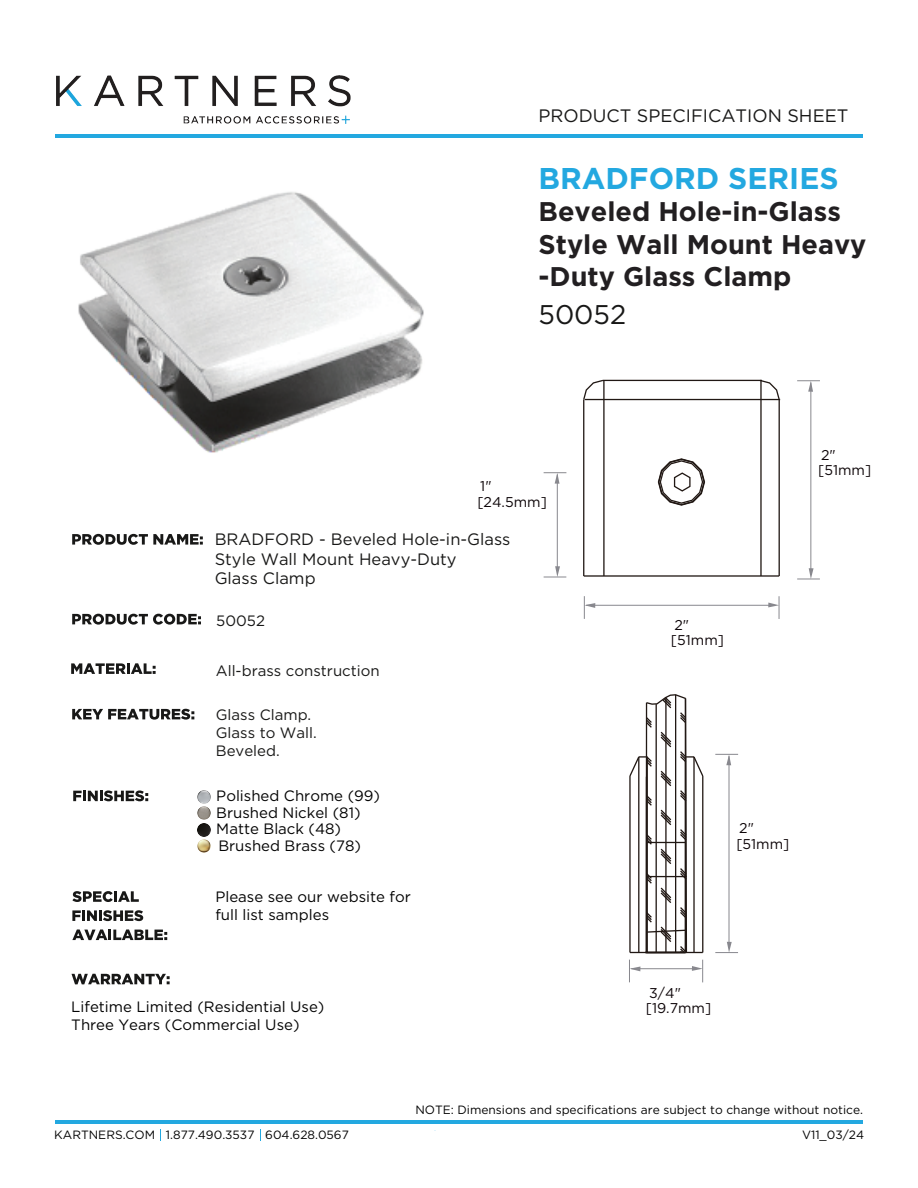
<style>
.page{position:relative;width:918px;height:1188px;background:#fff}
.page>*{position:absolute;margin:0;border:0;box-sizing:border-box;transform-origin:0 0}
.t1{font:700 30px "Gotham";color:#23a8e0}
.t2{font:700 27px/32.4px "Gotham";color:#221f21}
.t3{font:27px "Gotham";color:#181817}
.t4{font:18px "Gotham";color:#181817}
.t5{font:16.5px/19.8px "Gotham";color:#181817}
.t6{font:15px/16.6px "Gotham";color:#030303}
.t7{font:15px/18px "Gotham";color:#181817}
.t8{font:14.1px/15.5px "Gotham";color:#0e0609}
.t9{font:12px "Gotham";color:#030303}
</style>
<div class="page">
<hr style="left:55px;top:134px;width:808px;height:4px;background:#23a8e0">
<hr style="left:55px;top:1120px;width:808px;height:4px;background:#23a8e0">
<img style="left:56px;top:76px;width:295px;height:48px">
<svg style="left:72px;top:534px;width:131px;height:11px"></svg>
<svg style="left:72px;top:614px;width:129px;height:11px"></svg>
<svg style="left:73px;top:790px;width:75px;height:11px"></svg>
<svg style="left:72px;top:709px;width:122px;height:11px"></svg>
<svg style="left:72px;top:974px;width:98px;height:10px"></svg>
<svg style="left:71px;top:663px;width:85px;height:11px"></svg>
<svg style="left:72px;top:891px;width:67px;height:11px"></svg>
<svg style="left:72px;top:910px;width:71px;height:11px"></svg>
<svg style="left:72px;top:929px;width:95px;height:11px"></svg>
<img style="left:78px;top:192px;width:346px;height:261px">
<svg style="left:629px;top:694px;width:75px;height:260px"></svg>
<hr style="left:646px;top:952px;width:40px;height:1px;background:#211814">
<hr style="left:583px;top:400px;width:1px;height:176px;background:#211814">
<hr style="left:584px;top:575px;width:195px;height:2px;background:#211814">
<hr style="left:779px;top:400px;width:1px;height:176px;background:#211814">
<hr style="left:603px;top:380px;width:159px;height:1px;background:#211814">
<svg style="left:758px;top:379px;width:23px;height:22px"></svg>
<svg style="left:583px;top:379px;width:22px;height:22px"></svg>
<hr style="left:603px;top:380px;width:2px;height:196px;background:#211814">
<hr style="left:760px;top:380px;width:2px;height:196px;background:#211814">
<hr style="left:585px;top:399px;width:195px;height:1px;background:#211814">
<svg style="left:657px;top:458px;width:48px;height:48px"></svg>
<hr style="left:557px;top:475px;width:1px;height:93px;background:#88888e">
<svg style="left:544px;top:566px;width:22px;height:12px"></svg>
<svg style="left:544px;top:472px;width:22px;height:12px"></svg>
<hr style="left:810px;top:383px;width:1px;height:187px;background:#88888e">
<svg style="left:797px;top:568px;width:23px;height:12px"></svg>
<svg style="left:797px;top:380px;width:23px;height:12px"></svg>
<hr style="left:729px;top:756px;width:1px;height:187px;background:#88888e">
<svg style="left:715px;top:942px;width:23px;height:11px"></svg>
<svg style="left:715px;top:754px;width:23px;height:11px"></svg>
<hr style="left:586px;top:605px;width:184px;height:1px;background:#88888e">
<svg style="left:768px;top:596px;width:12px;height:23px"></svg>
<svg style="left:584px;top:596px;width:11px;height:23px"></svg>
<hr style="left:631px;top:968px;width:62px;height:1px;background:#88888e">
<svg style="left:692px;top:960px;width:11px;height:22px"></svg>
<svg style="left:629px;top:960px;width:11px;height:22px"></svg>
<svg style="left:197px;top:790px;width:13px;height:62px"></svg>
<p class="t4" style="left:539px;top:105px;width:311px">PRODUCT SPECIFICATION SHEET</p>
<h1 class="t1" style="left:538px;top:161px;width:302px">BRADFORD SERIES</h1>
<h2 class="t2" style="left:539px;top:195px;width:329px">Beveled Hole-in-Glass<br>Style Wall Mount Heavy -Duty Glass Clamp</h2>
<h2 class="t3" style="left:538px;top:299px;width:89px">50052</h2>
<p class="t8" style="left:477px;top:478px;width:71px">1" [24.5mm]</p>
<p class="t5" style="left:215px;top:529px;width:297px">BRADFORD - Beveled Hole-in-Glass<br>Style Wall Mount Heavy-Duty<br>Glass Clamp</p>
<p class="t7" style="left:216px;top:612px;width:50px">50052</p>
<p class="t7" style="left:216px;top:661px;width:165px">All-brass construction</p>
<p class="t7" style="left:216px;top:705px;width:102px">Glass Clamp.<br>Glass to Wall.<br>Beveled.</p>
<p class="t6" style="left:216px;top:787px;width:165px">Polished Chrome (99)<br>Brushed Nickel (81)<br>Matte Black (48)<br>Brushed Brass (78)</p>
<p class="t6" style="left:215px;top:887px;width:197px;line-height:18px">Please see our website for full list samples</p>
<p class="t6" style="left:71px;top:998px;width:255px;line-height:18px">Lifetime Limited (Residential Use)<br>Three Years (Commercial Use)</p>
<p class="t8" style="left:671px;top:617px;width:55px;line-height:15px">2" [51mm]</p>
<p class="t8" style="left:818px;top:447px;width:55px">2" [51mm]</p>
<p class="t8" style="left:736px;top:820px;width:55px">2" [51mm]</p>
<p class="t8" style="left:646px;top:986px;width:67px;line-height:15px">3/4" [19.7mm]</p>
<p class="t9" style="left:415px;top:1104px;width:449px">NOTE: Dimensions and specifications are subject to change without notice.</p>
<p class="t9" style="left:54px;top:1128px;width:296px">KARTNERS.COM 1.877.490.3537 604.628.0567</p>
<p class="t9" style="left:802px;top:1128px;width:64px">V11_03/24</p>
</div>
